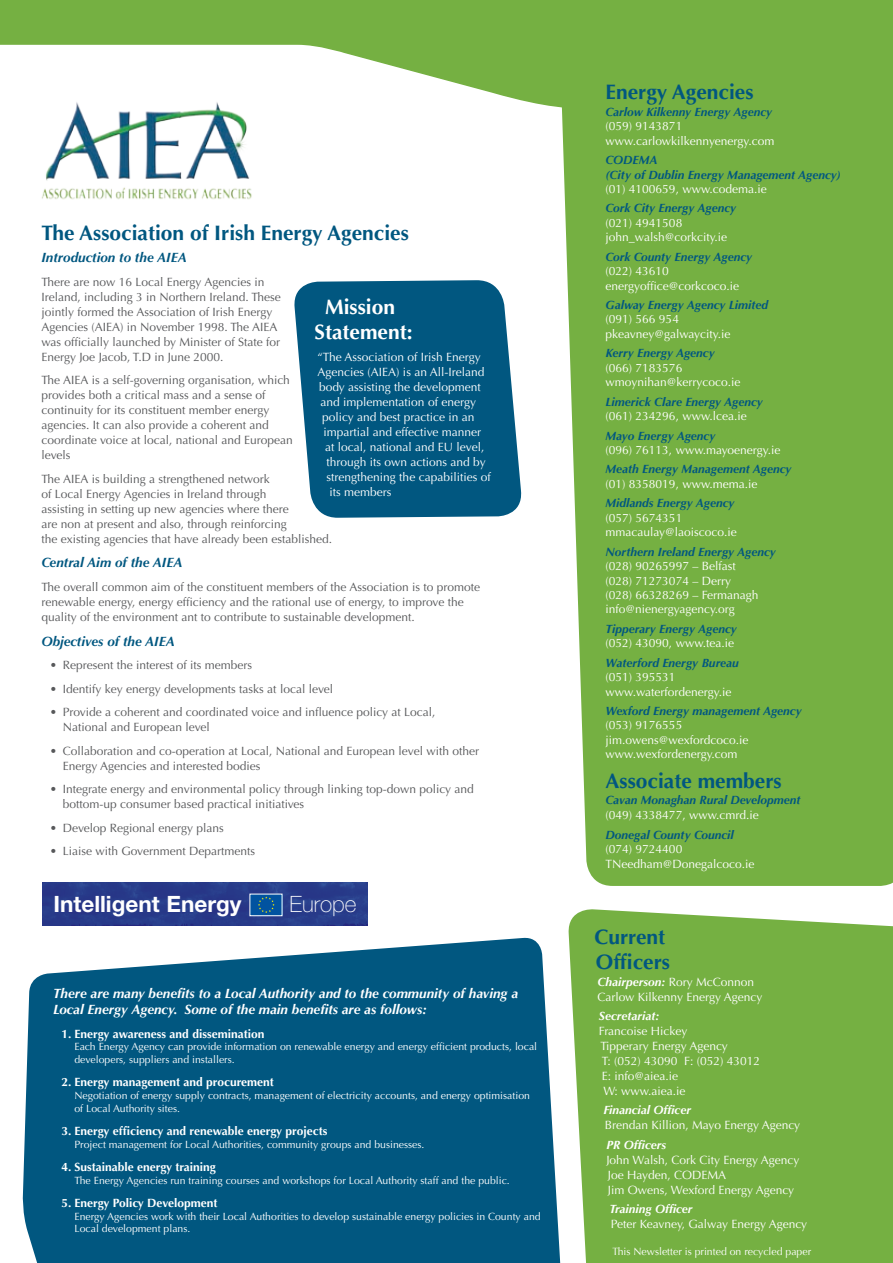
<style>
.page{position:relative;width:893px;height:1263px;background:#fff}
.page>*{position:absolute;margin:0;border:0;box-sizing:border-box;transform-origin:0 0}
.t1{font:700 22.5px "Helvetica Neue";color:#fff}
.t2{font:100 22.5px "Helvetica Neue";color:#fff}
.t3{font:700 21px/25.2px "Optima";color:#015780}
.t4{font:700 21px/25.2px "Optima";color:#fff;text-align:center}
.t5{font:italic 700 13.5px/16.2px "Optima";color:#fff}
.t6{font:italic 700 13.5px "Optima";color:#015780}
.t7{font:12px/15px "Optima";color:#57585a}
.t8{font:12px/14.4px "Optima";color:#fff}
.t9{font:italic 700 12px/14.4px "Optima";color:#015780}
.t10{font:700 12px "Optima";color:#fff}
.t11{font:italic 700 12px "Optima";color:#fff}
.t12{font:10.5px/12.6px "Optima";color:#fff}
.t13{font:10.5px "Optima";color:#fff}
.s1{font-weight:700;font-style:italic}
</style>
<div class="page">
<svg style="left:22px;top:937px;width:539px;height:326px;fill:#015780"></svg>
<div style="left:568px;top:909px;width:325px;height:354px;background:#75b042"></div>
<div style="left:562px;top:109px;width:331px;height:777px;background:#75b042"></div>
<svg style="left:0;top:0;width:893px;height:109px"></svg>
<svg style="left:294px;top:280px;width:228px;height:238px;fill:#015780"></svg>
<img style="left:34px;top:96px;width:225px;height:104px">
<img style="left:43px;top:882px;width:324px;height:44px">
<div style="left:250px;top:894px;width:32px;height:22px;background:#0153a0"></div>
<svg style="left:258px;top:896px;width:17px;height:17px"></svg>
<h2 class="t3" style="left:41px;top:220px;width:369px">The Association of Irish Energy Agencies</h2>
<p class="t6" style="left:41px;top:250px;width:147px">Introduction to the AIEA</p>
<p class="t7" style="left:41px;top:274px;width:241px">There are now 16 Local Energy Agencies in Ireland, including 3 in Northern Ireland. These jointly formed the Association of Irish Energy Agencies (AIEA) in November 1998. The AIEA was officially launched by Minister of State for Energy Joe Jacob, T.D in June 2000.</p>
<p class="t7" style="left:41px;top:373px;width:253px">The AIEA is a self-governing organisation, which provides both a critical mass and a sense of continuity for its constituent member energy agencies. It can also provide a coherent and coordinate voice at local, national and European levels</p>
<p class="t7" style="left:41px;top:471px;width:292px">The AIEA is building a strengthened network<br>of Local Energy Agencies in Ireland through<br>assisting in setting up new agencies where there<br>are non at present and also, through reinforcing<br>the existing agencies that have already been established.</p>
<p class="t6" style="left:41px;top:555px;width:142px">Central Aim of the AIEA</p>
<p class="t7" style="left:41px;top:580px;width:440px">The overall common aim of the constituent members of the Association is to promote renewable energy, energy efficiency and the rational use of energy, to improve the quality of the environment ant to contribute to sustainable development.</p>
<p class="t6" style="left:41px;top:633px;width:135px">Objectives of the AIEA</p>
<p class="t7" style="left:63px;top:653px;width:374px;line-height:23.5px">Represent the interest of its members<br>Identify key energy developments tasks at local level<br>Provide a coherent and coordinated voice and influence policy at Local,</p>
<p class="t7" style="left:63px;top:715px;width:418px;line-height:23.5px">National and European level<br>Collaboration and co-operation at Local, National and European level with other</p>
<p class="t7" style="left:63px;top:754px;width:413px;line-height:23.5px">Energy Agencies and interested bodies<br>Integrate energy and environmental policy through linking top-down policy and</p>
<p class="t7" style="left:63px;top:792px;width:243px;line-height:23.5px">bottom-up consumer based practical initiatives<br>Develop Regional energy plans<br>Liaise with Government Departments</p>
<h2 class="t4" style="left:315px;top:294px;width:99px">Mission<br>Statement:</h2>
<p class="t8" style="left:318px;top:349px;width:165px">“The Association of Irish Energy</p>
<p class="t8" style="left:318px;top:364px;width:168px">Agencies (AIEA) is an All-Ireland</p>
<p class="t8" style="left:319px;top:379px;width:163px">body assisting the development</p>
<p class="t8" style="left:321px;top:394px;width:157px">and implementation of energy</p>
<p class="t8" style="left:322px;top:409px;width:154px">policy and best practice in an</p>
<p class="t8" style="left:324px;top:424px;width:159px">impartial and effective manner</p>
<p class="t8" style="left:325px;top:439px;width:161px">at local, national and EU level,</p>
<p class="t8" style="left:327px;top:454px;width:161px">through its own actions and by</p>
<p class="t8" style="left:327px;top:469px;width:166px">strengthening the capabilities of</p>
<p class="t8" style="left:330px;top:484px;width:64px">its members</p>
<p class="t7" style="left:50px;top:653px;width:9px;line-height:23.5px;text-align:justify">• • •</p>
<p class="t7" style="left:50px;top:743px;width:9px">•</p>
<p class="t7" style="left:50px;top:782px;width:9px">•</p>
<p class="t7" style="left:50px;top:816px;width:9px;line-height:23.5px">• •</p>
<h1 class="t1" style="left:53px;top:890px;width:190px">Intelligent Energy</h1>
<h1 class="t2" style="left:290px;top:891px;width:68px">Europe</h1>
<p class="t5" style="left:53px;top:985px;width:466px">There are many benefits to a Local Authority and to the community of having a<br>Local Energy Agency. Some of the main benefits are as follows:</p>
<p class="t10" style="left:62px;top:1026px;width:204px">1. Energy awareness and dissemination</p>
<p class="t12" style="left:74px;top:1040px;width:464px">Each Energy Agency can provide information on renewable energy and energy efficient products, local developers, suppliers and installers.</p>
<p class="t10" style="left:62px;top:1075px;width:214px">2. Energy management and procurement</p>
<p class="t12" style="left:74px;top:1089px;width:457px">Negotiation of energy supply contracts, management of electricity accounts, and energy optimisation of Local Authority sites.</p>
<p class="t10" style="left:62px;top:1124px;width:267px">3. Energy efficiency and renewable energy projects</p>
<p class="t12" style="left:74px;top:1138px;width:352px">Project management for Local Authorities, community groups and businesses.</p>
<p class="t10" style="left:62px;top:1160px;width:156px">4. Sustainable energy training</p>
<p class="t12" style="left:74px;top:1174px;width:437px">The Energy Agencies run training courses and workshops for Local Authority staff and the public.</p>
<p class="t10" style="left:62px;top:1196px;width:157px">5. Energy Policy Development</p>
<p class="t12" style="left:74px;top:1210px;width:468px">Energy Agencies work with their Local Authorities to develop sustainable energy policies in County and<br>Local development plans.</p>
<h2 class="t3" style="left:606px;top:80px;width:149px">Energy Agencies</h2>
<p class="t9" style="left:606px;top:105px;width:168px">Carlow Kilkenny Energy Agency</p>
<p class="t8" style="left:606px;top:119px;width:170px">(059) 9143871 www.carlowkilkennyenergy.com</p>
<p class="t9" style="left:606px;top:153px;width:237px">CODEMA<br>(City of Dublin Energy Management Agency)</p>
<p class="t8" style="left:606px;top:182px;width:163px">(01) 4100659, www.codema.ie</p>
<p class="t9" style="left:606px;top:201px;width:132px">Cork City Energy Agency</p>
<p class="t8" style="left:606px;top:216px;width:123px">(021) 4941508 john_walsh@corkcity.ie</p>
<p class="t9" style="left:606px;top:250px;width:148px">Cork County Energy Agency</p>
<p class="t8" style="left:606px;top:264px;width:135px">(022) 43610 energyoffice@corkcoco.ie</p>
<p class="t9" style="left:606px;top:298px;width:164px">Galway Energy Agency Limited</p>
<p class="t8" style="left:606px;top:312px;width:126px">(091) 566 954 pkeavney@galwaycity.ie</p>
<p class="t9" style="left:606px;top:346px;width:111px">Kerry Energy Agency</p>
<p class="t8" style="left:606px;top:361px;width:136px">(066) 7183576 wmoynihan@kerrycoco.ie</p>
<p class="t9" style="left:606px;top:394px;width:159px">Limerick Clare Energy Agency</p>
<p class="t8" style="left:606px;top:409px;width:143px">(061) 234296, www.lcea.ie</p>
<p class="t9" style="left:606px;top:428px;width:111px">Mayo Energy Agency</p>
<p class="t8" style="left:606px;top:443px;width:176px">(096) 76113, www.mayoenergy.ie</p>
<p class="t9" style="left:606px;top:462px;width:187px">Meath Energy Management Agency</p>
<p class="t8" style="left:606px;top:477px;width:153px">(01) 8358019, www.mema.ie</p>
<p class="t9" style="left:606px;top:496px;width:130px">Midlands Energy Agency</p>
<p class="t8" style="left:606px;top:511px;width:133px">(057) 5674351 mmacaulay@laoiscoco.ie</p>
<p class="t9" style="left:606px;top:544px;width:172px">Northern Ireland Energy Agency</p>
<p class="t8" style="left:606px;top:559px;width:154px">(028) 90265997 – Belfast (028) 71273074 – Derry (028) 66328269 – Fermanagh info@nienergyagency.org</p>
<p class="t9" style="left:606px;top:622px;width:133px">Tipperary Energy Agency</p>
<p class="t8" style="left:606px;top:636px;width:130px">(052) 43090, www.tea.ie</p>
<p class="t9" style="left:606px;top:655px;width:135px">Waterford Energy Bureau</p>
<p class="t8" style="left:606px;top:670px;width:127px">(051) 395531 www.waterfordenergy.ie</p>
<p class="t9" style="left:606px;top:704px;width:198px">Wexford Energy management Agency</p>
<p class="t8" style="left:606px;top:718px;width:144px">(053) 9176555 jim.owens@wexfordcoco.ie www.wexfordenergy.com</p>
<h2 class="t3" style="left:606px;top:768px;width:178px">Associate members</h2>
<p class="t9" style="left:606px;top:793px;width:196px">Cavan Monaghan Rural Development</p>
<p class="t8" style="left:606px;top:807px;width:155px">(049) 4338477, www.cmrd.ie</p>
<p class="t9" style="left:606px;top:827px;width:130px">Donegal County Council</p>
<p class="t8" style="left:606px;top:841px;width:150px;line-height:15px">(074) 9724400<br>TNeedham@Donegalcoco.ie</p>
<h2 class="t3" style="left:594px;top:924px;width:77px">Current<br>Officers</h2>
<p class="t8" style="left:597px;top:974px;width:166px;line-height:15px"><span class="s1">Chairperson:</span> Rory McConnon<br>Carlow Kilkenny Energy Agency</p>
<p class="t11" style="left:599px;top:1009px;width:62px">Secretariat:</p>
<p class="t8" style="left:599px;top:1024px;width:163px;line-height:15px">Francoise Hickey<br>Tipperary Energy Agency<br>T: (052) 43090 F: (052) 43012<br>E: info@aiea.ie<br>W: www.aiea.ie</p>
<p class="t11" style="left:603px;top:1103px;width:89px">Financial Officer</p>
<p class="t8" style="left:605px;top:1118px;width:197px">Brendan Killion, Mayo Energy Agency</p>
<p class="t11" style="left:606px;top:1137px;width:61px">PR Officers</p>
<p class="t8" style="left:606px;top:1152px;width:194px;line-height:15px">John Walsh, Cork City Energy Agency<br>Joe Hayden, CODEMA<br>Jim Owens, Wexford Energy Agency</p>
<p class="t11" style="left:609px;top:1202px;width:85px">Training Officer</p>
<p class="t8" style="left:611px;top:1217px;width:198px">Peter Keavney, Galway Energy Agency</p>
<p class="t13" style="left:612px;top:1245px;width:200px">This Newsletter is printed on recycled paper</p>
</div>
